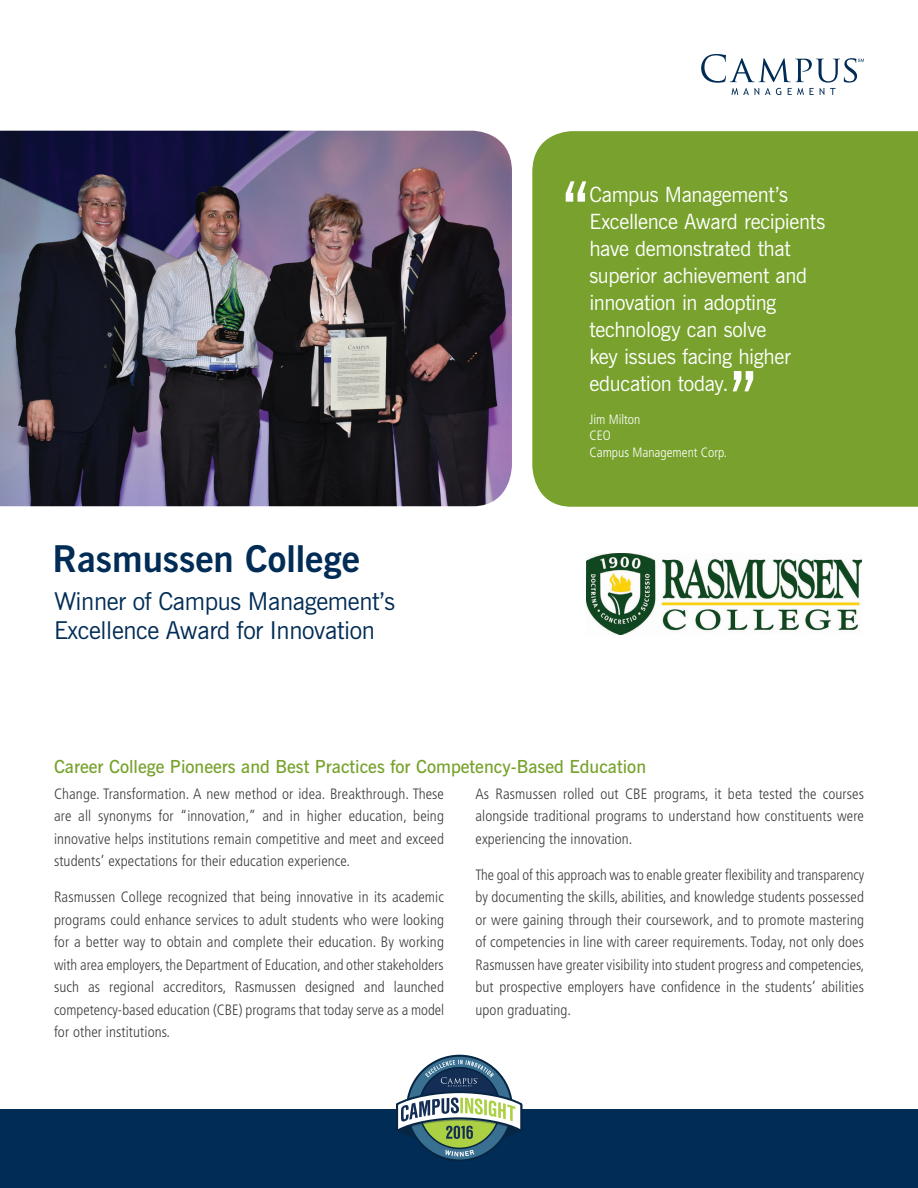
<style>
.page{position:relative;width:918px;height:1188px;background:#fff}
.page>*{position:absolute;margin:0;border:0;box-sizing:border-box;transform-origin:0 0}
.t1{font:700 36.9px "News Gothic";color:#002c55}
.t2{font:24.6px "News Gothic BT";letter-spacing:-.015em;color:#002c55}
.t3{font:21px/27px "News Gothic BT";letter-spacing:-.015em;color:#fff}
.t4{font:600 18px "News Gothic BT";color:#78a22d}
.t5{font:300 condensed 15px/22.5px "Frutiger LT Std";letter-spacing:.005em;color:#3e3e3f;text-align:justify}
.t6{font:300 condensed 13.5px "Frutiger LT Std";color:#fff}
</style>
<div class="page">
<div style="left:532px;top:131px;width:386px;height:376px;background:#78a22d"></div>
<img style="left:0;top:131px;width:512px;height:375px">
<div style="left:0;top:1109px;width:918px;height:79px;background:#002c55"></div>
<svg style="left:701px;top:54px;width:163px;height:41px"></svg>
<svg style="left:566px;top:181px;width:20px;height:21px"></svg>
<svg style="left:733px;top:371px;width:20px;height:20px"></svg>
<svg style="left:396px;top:1055px;width:126px;height:106px"></svg>
<img style="left:586px;top:554px;width:275px;height:80px">
<p class="t1" style="left:52px;top:536px;width:309px">Rasmussen College</p>
<p class="t2" style="left:54px;top:587px;width:343px">Winner of Campus Management’s</p>
<p class="t2" style="left:54px;top:615px;width:323px">Excellence Award for Innovation</p>
<p class="t3" style="left:589px;top:180px;width:237px">Campus Management’s<br>Excellence Award recipients have demonstrated that superior achievement and innovation in adopting technology can solve<br>key issues facing higher education today.</p>
<p class="t6" style="left:589px;top:411px;width:53px">Jim Milton</p>
<p class="t6" style="left:589px;top:428px;width:23px">CEO</p>
<p class="t6" style="left:589px;top:444px;width:139px">Campus Management Corp.</p>
<p class="t4" style="left:54px;top:756px;width:594px">Career College Pioneers and Best Practices for Competency-Based Education</p>
<p class="t5" style="left:54px;top:783px;width:392px">Change. Transformation. A new method or idea. Breakthrough. These are all synonyms for “innovation,” and in higher education, being innovative helps institutions remain competitive and meet and exceed students’ expectations for their education experience.</p>
<p class="t5" style="left:54px;top:886px;width:392px">Rasmussen College recognized that being innovative in its academic programs could enhance services to adult students who were looking for a better way to obtain and complete their education. By working with area employers, the Department of Education, and other stakeholders such as regional accreditors, Rasmussen designed and launched competency-based education (CBE) programs that today serve as a model for other institutions.</p>
<p class="t5" style="left:476px;top:783px;width:390px">As Rasmussen rolled out CBE programs, it beta tested the courses alongside traditional programs to understand how constituents were experiencing the innovation.</p>
<p class="t5" style="left:476px;top:864px;width:390px">The goal of this approach was to enable greater flexibility and transparency by documenting the skills, abilities, and knowledge students possessed or were gaining through their coursework, and to promote mastering of competencies in line with career requirements. Today, not only does Rasmussen have greater visibility into student progress and competencies, but prospective employers have confidence in the students’ abilities upon graduating.</p>
</div>
